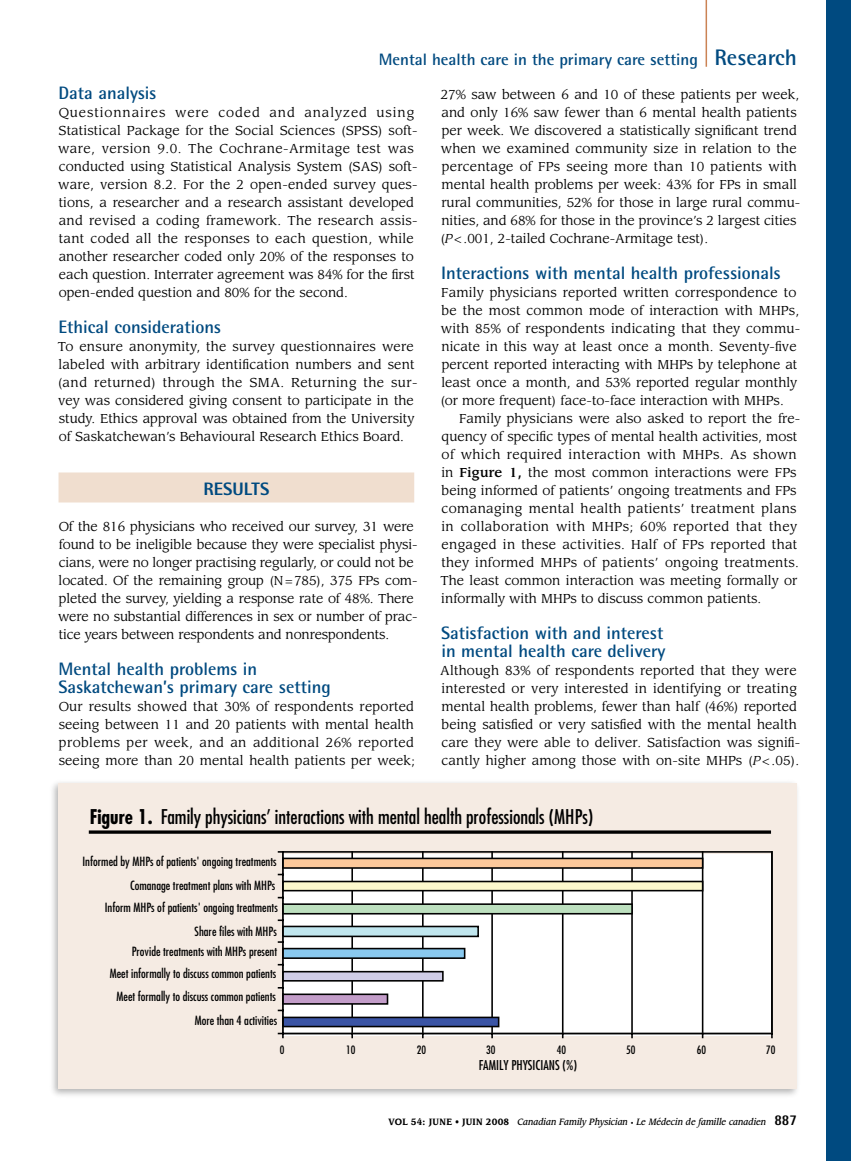
<style>
.page{position:relative;width:851px;height:1161px;background:#fff}
.page>*{position:absolute;margin:0;border:0;box-sizing:border-box;transform-origin:0 0}
.t1{font:condensed 19.8px "Futura";color:#000}
.t2{font:700 18px/18px "Rotis Semi Sans Std";color:#004a80}
.t3{font:800 18px "Rotis Semi Sans Std";color:#004a80}
.t4{font:700 16.5px "Rotis Semi Sans Std";color:#004a80}
.t5{font:condensed 13.2px "Futura";color:#000}
.t6{font:12.75px/18px "Leawood Std";letter-spacing:.005em;color:#000}
.t7{font:condensed 12.3px "Futura";color:#010101}
.t8{font:condensed 11.25px "Futura";color:#010101}
.t9{font:italic 500 9px "Leawood Std";color:#000;scale:.9 1}
.s1{font-size:22.5px}
.s2{font-style:italic}
.s3{font-weight:500}
.s4{font-weight:700}
.s5{font-weight:700;font-style:normal}
.s6{font-style:normal;font-size:6px}
.s7{font-family:"Rotis Semi Sans Std";font-weight:800;font-style:normal;font-size:15px}
</style>
<div class="page">
<div style="left:826px;top:0;width:24px;height:1161px;background:#004a80"></div>
<hr style="left:705px;top:0;width:2px;height:67px;background:#cb8354">
<div style="left:58px;top:472px;width:356px;height:30px;background:#f0decf"></div>
<div style="left:48px;top:778px;width:753px;height:322px;background:#000;opacity:.3"></div>
<div style="left:58px;top:783px;width:738px;height:306px;background:#f5ebe3"></div>
<svg style="left:281px;top:851px;width:492px;height:184px"></svg>
<div style="left:283px;top:1017px;width:215px;height:10px;background:#3a54a5"></div>
<div style="left:283px;top:1017px;width:216px;height:10px;border:2px solid #010101"></div>
<div style="left:283px;top:994px;width:104px;height:10px;background:#c39dc9"></div>
<div style="left:283px;top:994px;width:105px;height:11px;border:2px solid #010101"></div>
<div style="left:283px;top:972px;width:160px;height:9px;background:#cfcce6"></div>
<div style="left:283px;top:971px;width:160px;height:11px;border:2px solid #010101"></div>
<div style="left:283px;top:949px;width:181px;height:9px;background:#89c9ef"></div>
<div style="left:283px;top:948px;width:182px;height:11px;border:2px solid #010101"></div>
<div style="left:283px;top:927px;width:195px;height:9px;background:#c0e6ee"></div>
<hr style="left:283px;top:926px;width:195px;height:1px;background:#010101">
<svg style="left:477px;top:927px;width:2px;height:8px"></svg>
<hr style="left:283px;top:936px;width:195px;height:1px;background:#010101">
<div style="left:283px;top:904px;width:349px;height:10px;background:#bde0bf"></div>
<div style="left:283px;top:903px;width:349px;height:12px;border:2px solid #010101"></div>
<div style="left:283px;top:882px;width:419px;height:9px;background:#fcf8cd"></div>
<div style="left:283px;top:881px;width:420px;height:10px;border:2px solid #010101"></div>
<div style="left:283px;top:858px;width:419px;height:10px;background:#fdc99b"></div>
<div style="left:283px;top:858px;width:420px;height:11px;border:2px solid #010101"></div>
<hr style="left:283px;top:1033px;width:488px;height:1px;background:#010101">
<hr style="left:282px;top:852px;width:2px;height:182px;background:#010101">
<svg style="left:278px;top:1033px;width:6px;height:4px"></svg>
<svg style="left:89px;top:830px;width:682px;height:4px"></svg>
<p class="t4" style="left:378px;top:49px;width:420px">Mental health care in the primary care setting <span class="s1">Research</span></p>
<h2 class="t2" style="left:59px;top:84px;width:99px">Data analysis</h2>
<p class="t6" style="left:58px;top:104px;width:361px">Questionnaires were coded and analyzed using Statistical Package for the Social Sciences (SPSS) soft&shy;ware, version 9.0. The Cochrane-Armitage test was conducted using Statistical Analysis System (SAS) soft&shy;ware, version 8.2. For the 2 open-ended survey ques&shy;tions, a researcher and a research assistant developed and revised a coding framework. The research assis&shy;tant coded all the responses to each question, while another researcher coded only 20% of the responses to each question. Interrater agreement was 84% for the first open-ended question and 80% for the second.</p>
<h2 class="t2" style="left:59px;top:318px;width:164px">Ethical considerations</h2>
<p class="t6" style="left:58px;top:338px;width:361px">To ensure anonymity, the survey questionnaires were labeled with arbitrary identification numbers and sent (and returned) through the SMA. Returning the sur&shy;vey was considered giving consent to participate in the study. Ethics approval was obtained from the University of Saskatchewan’s Behavioural Research Ethics Board.</p>
<h2 class="t3" style="left:203px;top:477px;width:21px">RESULTS</h2>
<p class="t6" style="left:58px;top:518px;width:361px">Of the 816 physicians who received our survey, 31 were found to be ineligible because they were specialist physi&shy;cians, were no longer practising regularly, or could not be located. Of the remaining group (N=785), 375 FPs com&shy;pleted the survey, yielding a response rate of 48%. There were no substantial differences in sex or number of prac&shy;tice years between respondents and nonrespondents.</p>
<h2 class="t2" style="left:58px;top:660px;width:274px">Mental health problems in<br>Saskatchewan’s primary care setting</h2>
<p class="t6" style="left:59px;top:698px;width:358px;text-align:justify">Our results showed that 30% of respondents reported seeing between 11 and 20 patients with mental health problems per week, and an additional 26% reported seeing more than 20 mental health patients per week;</p>
<p class="t6" style="left:440px;top:86px;width:361px">27% saw between 6 and 10 of these patients per week, and only 16% saw fewer than 6 mental health patients per week. We discovered a statistically significant trend when we examined community size in relation to the percentage of FPs seeing more than 10 patients with mental health problems per week: 43% for FPs in small rural communities, 52% for those in large rural commu&shy;nities, and 68% for those in the province’s 2 largest cities (<span class="s2">P</span>&lt;.001, 2-tailed Cochrane-Armitage test).</p>
<h2 class="t2" style="left:441px;top:264px;width:341px">Interactions with mental health professionals</h2>
<p class="t6" style="left:440px;top:284px;width:361px">Family physicians reported written correspondence to be the most common mode of interaction with MHPs, with 85% of respondents indicating that they commu&shy;nicate in this way at least once a month. Seventy-five percent reported interacting with MHPs by telephone at least once a month, and 53% reported regular monthly (or more frequent) face-to-face interaction with MHPs.</p>
<p class="t6" style="left:440px;top:410px;width:361px;text-indent:19px">Family physicians were also asked to report the fre&shy;quency of specific types of mental health activities, most of which required interaction with MHPs. As shown in <span class="s3">Figure 1,</span> the most common interactions were FPs being informed of patients’ ongoing treatments and FPs comanaging mental health patients’ treatment plans in collaboration with MHPs; 60% reported that they engaged in these activities. Half of FPs reported that they informed MHPs of patients’ ongoing treatments.<br>The least common interaction was meeting formally or informally with MHPs to discuss common patients.</p>
<h2 class="t2" style="left:441px;top:624px;width:226px">Satisfaction with and interest in mental health care delivery</h2>
<p class="t6" style="left:440px;top:662px;width:361px">Although 83% of respondents reported that they were interested or very interested in identifying or treating mental health problems, fewer than half (46%) reported being satisfied or very satisfied with the mental health care they were able to deliver. Satisfaction was signifi&shy;cantly higher among those with on-site MHPs (<span class="s2">P</span>&lt;.05).</p>
<h1 class="t1" style="left:90px;top:805px;width:505px"><span class="s4">Figure 1.</span> Family physicians’ interactions with mental health professionals (MHPs)</h1>
<p class="t7" style="left:82px;top:854px;width:196px">Informed by MHPs of patients' ongoing treatments</p>
<p class="t7" style="left:130px;top:878px;width:147px">Comanage treatment plans with MHPs</p>
<p class="t7" style="left:105px;top:900px;width:174px">Inform MHPs of patients' ongoing treatments</p>
<p class="t7" style="left:195px;top:924px;width:84px">Share files with MHPs</p>
<p class="t7" style="left:132px;top:944px;width:147px">Provide treatments with MHPs present</p>
<p class="t7" style="left:110px;top:966px;width:168px">Meet informally to discuss common patients</p>
<p class="t7" style="left:116px;top:990px;width:161px">Meet formally to discuss common patients</p>
<p class="t7" style="left:195px;top:1013px;width:84px">More than 4 activities</p>
<p class="t8" style="left:280px;top:1043px;width:6px">0</p>
<p class="t8" style="left:346px;top:1043px;width:11px">10</p>
<p class="t8" style="left:417px;top:1043px;width:11px">20</p>
<p class="t8" style="left:486px;top:1043px;width:11px">30</p>
<p class="t8" style="left:557px;top:1043px;width:11px">40</p>
<p class="t8" style="left:626px;top:1043px;width:11px">50</p>
<p class="t8" style="left:696px;top:1043px;width:11px">60</p>
<p class="t8" style="left:766px;top:1043px;width:11px">70</p>
<p class="t5" style="left:479px;top:1057px;width:100px">FAMILY PHYSICIANS (%)</p>
<p class="t9" style="left:388px;top:1116px;width:455px"><span class="s5">VOL 54: JUNE • JUIN 2008</span> Canadian Family Physician <span class="s6">•</span> Le Médecin de famille canadien <span class="s7">887</span></p>
</div>
